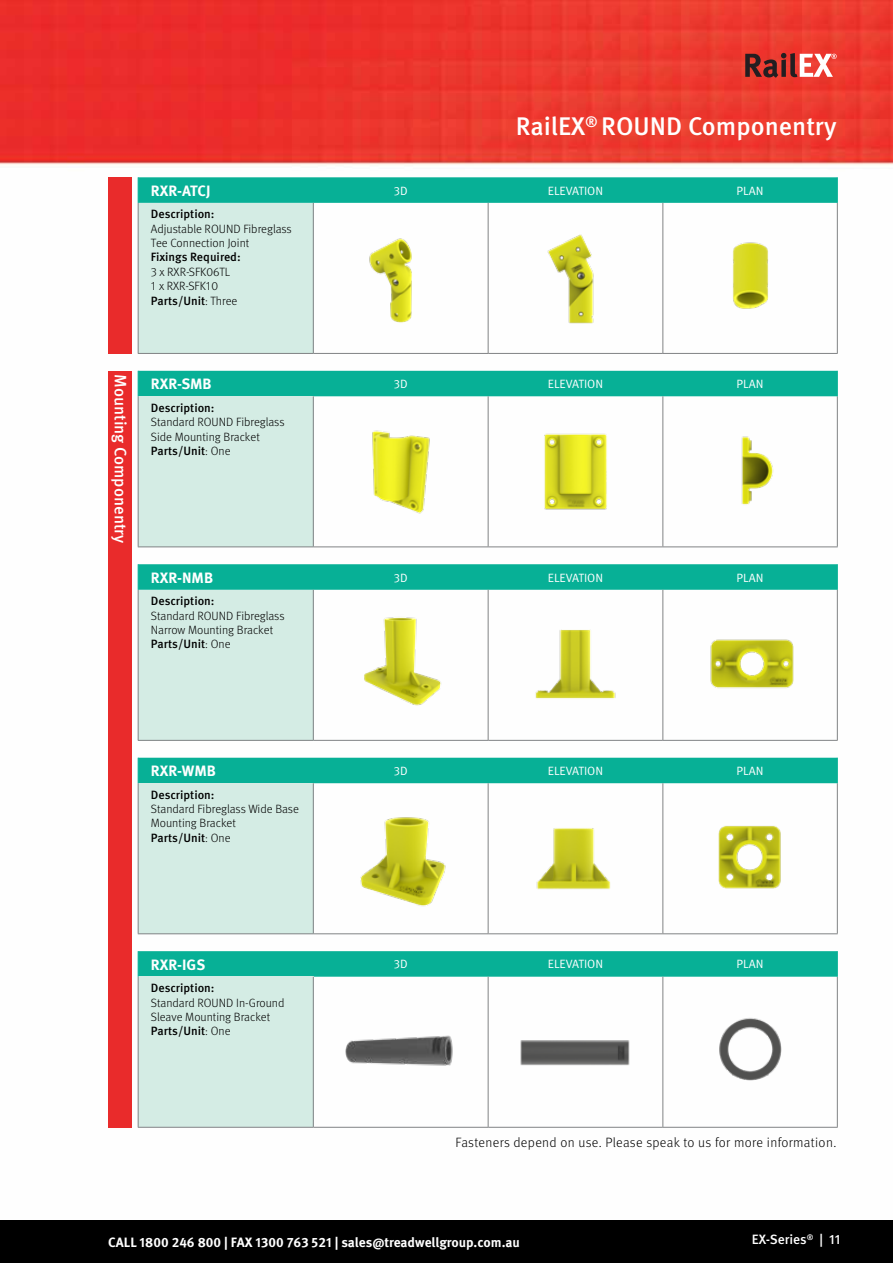
<style>
.page{position:relative;width:893px;height:1263px;background:#fff}
.page>*{position:absolute;margin:0;border:0;box-sizing:border-box;transform-origin:0 0}
.t1{font:500 25.5px "Meta Pro";color:#fff}
.t2{font:500 16.5px "Meta Pro";color:#fff}
.t3{font:700 15px "Meta Pro";color:#fff}
.t4{font:700 13.5px "Meta Pro";color:#fff}
.t5{font:300 13.5px "Meta Pro";letter-spacing:.025em;color:#000}
.t6{font:500 13.5px "Meta Pro";color:#fff}
.t7{font:300 12px/14.4px "Meta Pro";color:#000}
.t8{font:500 12px "Meta Pro";color:#000}
.t9{font:12px "Meta Pro Norm";color:#fff}
.s1{font-weight:500}
</style>
<div class="page">
<img style="left:0;top:0;width:893px;height:1128px">
<div style="left:0;top:1220px;width:893px;height:43px;background:#000"></div>
<svg style="left:745px;top:53px;width:92px;height:25px;background:#b85852"></svg>
<div style="left:138px;top:203px;width:175px;height:150px;background:#d4ece4"></div>
<hr style="left:488px;top:203px;width:1px;height:150px;background:#818385">
<hr style="left:662px;top:203px;width:1px;height:150px;background:#818385">
<hr style="left:837px;top:203px;width:1px;height:150px;background:#818385">
<hr style="left:314px;top:353px;width:174px;height:1px;background:#818385">
<hr style="left:488px;top:353px;width:175px;height:1px;background:#818385">
<hr style="left:663px;top:353px;width:175px;height:1px;background:#818385">
<hr style="left:138px;top:203px;width:1px;height:150px;background:#818385">
<hr style="left:313px;top:203px;width:1px;height:150px;background:#818385">
<hr style="left:138px;top:353px;width:176px;height:1px;background:#818385">
<svg style="left:138px;top:177px;width:700px;height:26px;background:#0bb197"></svg>
<img style="left:324px;top:221px;width:153px;height:115px">
<img style="left:515px;top:232px;width:121px;height:92px">
<img style="left:690px;top:233px;width:120px;height:90px">
<div style="left:138px;top:396px;width:175px;height:151px;background:#d4ece4"></div>
<hr style="left:488px;top:396px;width:1px;height:150px;background:#818385">
<hr style="left:662px;top:396px;width:1px;height:150px;background:#818385">
<hr style="left:837px;top:396px;width:1px;height:150px;background:#818385">
<hr style="left:314px;top:546px;width:174px;height:1px;background:#818385">
<hr style="left:488px;top:546px;width:175px;height:1px;background:#818385">
<hr style="left:663px;top:546px;width:175px;height:1px;background:#818385">
<hr style="left:138px;top:396px;width:1px;height:150px;background:#818385">
<hr style="left:313px;top:396px;width:1px;height:150px;background:#818385">
<hr style="left:138px;top:546px;width:176px;height:1px;background:#818385">
<div style="left:138px;top:371px;width:700px;height:25px;background:#07b096"></div>
<img style="left:316px;top:408px;width:169px;height:127px">
<img style="left:515px;top:426px;width:121px;height:91px">
<img style="left:691px;top:427px;width:118px;height:89px">
<div style="left:138px;top:590px;width:175px;height:150px;background:#d4ece4"></div>
<hr style="left:488px;top:590px;width:1px;height:150px;background:#818385">
<hr style="left:662px;top:590px;width:1px;height:150px;background:#818385">
<hr style="left:837px;top:590px;width:1px;height:150px;background:#818385">
<hr style="left:314px;top:740px;width:174px;height:1px;background:#818385">
<hr style="left:488px;top:740px;width:175px;height:1px;background:#818385">
<hr style="left:663px;top:740px;width:175px;height:1px;background:#818385">
<hr style="left:138px;top:590px;width:1px;height:150px;background:#818385">
<hr style="left:313px;top:590px;width:1px;height:150px;background:#818385">
<hr style="left:138px;top:740px;width:176px;height:1px;background:#818385">
<svg style="left:138px;top:564px;width:700px;height:26px;background:#0bb197"></svg>
<img style="left:324px;top:607px;width:153px;height:115px">
<img style="left:515px;top:619px;width:121px;height:92px">
<img style="left:690px;top:620px;width:120px;height:90px">
<div style="left:138px;top:783px;width:175px;height:151px;background:#d4ece4"></div>
<hr style="left:488px;top:783px;width:1px;height:150px;background:#818385">
<hr style="left:662px;top:783px;width:1px;height:150px;background:#818385">
<hr style="left:837px;top:783px;width:1px;height:150px;background:#818385">
<hr style="left:314px;top:933px;width:174px;height:1px;background:#818385">
<hr style="left:488px;top:933px;width:175px;height:1px;background:#818385">
<hr style="left:663px;top:933px;width:175px;height:1px;background:#818385">
<hr style="left:138px;top:783px;width:1px;height:150px;background:#818385">
<hr style="left:313px;top:783px;width:1px;height:150px;background:#818385">
<hr style="left:138px;top:933px;width:176px;height:1px;background:#818385">
<div style="left:138px;top:758px;width:700px;height:25px;background:#07b096"></div>
<img style="left:324px;top:801px;width:153px;height:115px">
<img style="left:515px;top:813px;width:121px;height:91px">
<img style="left:690px;top:813px;width:120px;height:90px">
<div style="left:138px;top:977px;width:175px;height:150px;background:#d4ece4"></div>
<hr style="left:488px;top:977px;width:1px;height:150px;background:#818385">
<hr style="left:662px;top:977px;width:1px;height:150px;background:#818385">
<hr style="left:837px;top:977px;width:1px;height:150px;background:#818385">
<hr style="left:314px;top:1127px;width:174px;height:1px;background:#818385">
<hr style="left:488px;top:1127px;width:175px;height:1px;background:#818385">
<hr style="left:663px;top:1127px;width:175px;height:1px;background:#818385">
<hr style="left:138px;top:977px;width:1px;height:150px;background:#818385">
<hr style="left:313px;top:977px;width:1px;height:150px;background:#818385">
<hr style="left:138px;top:1127px;width:176px;height:1px;background:#818385">
<svg style="left:138px;top:951px;width:700px;height:26px;background:#0cb198"></svg>
<img style="left:333px;top:1024px;width:135px;height:55px">
<img style="left:517px;top:1036px;width:117px;height:32px">
<img style="left:690px;top:1007px;width:120px;height:90px">
<div style="left:108px;top:371px;width:23px;height:756px;background:#e92b2b"></div>
<div style="left:108px;top:177px;width:23px;height:177px;background:#e92b2b"></div>
<h1 class="t1" style="left:516px;top:106px;width:323px">RailEX<sup>®</sup> ROUND Componentry</h1>
<p class="t3" style="left:151px;top:179px;width:61px">RXR-ATCJ</p>
<p class="t9" style="left:394px;top:181px;width:15px">3D</p>
<p class="t9" style="left:548px;top:181px;width:57px">ELEVATION</p>
<p class="t9" style="left:737px;top:181px;width:28px">PLAN</p>
<p class="t8" style="left:151px;top:205px;width:65px">Description:</p>
<p class="t7" style="left:151px;top:221px;width:142px">Adjustable ROUND Fibreglass<br>Tee Connection Joint</p>
<p class="t8" style="left:151px;top:248px;width:91px">Fixings Required:</p>
<p class="t7" style="left:151px;top:264px;width:88px">3 x RXR-SFK06TL<br>1 x RXR-SFK10<br><span class="s1">Parts/Unit</span>: Three</p>
<h2 class="t2" style="left:133px;top:374px;width:171px;rotate:90deg">Mounting Componentry</h2>
<p class="t3" style="left:151px;top:372px;width:62px">RXR-SMB</p>
<p class="t9" style="left:394px;top:375px;width:15px">3D</p>
<p class="t9" style="left:548px;top:375px;width:57px">ELEVATION</p>
<p class="t9" style="left:737px;top:375px;width:28px">PLAN</p>
<p class="t8" style="left:151px;top:398px;width:65px">Description:</p>
<p class="t7" style="left:151px;top:414px;width:135px">Standard ROUND Fibreglass<br>Side Mounting Bracket<br><span class="s1">Parts/Unit</span>: One</p>
<p class="t3" style="left:151px;top:566px;width:64px">RXR-NMB</p>
<p class="t9" style="left:394px;top:568px;width:15px">3D</p>
<p class="t9" style="left:548px;top:568px;width:57px">ELEVATION</p>
<p class="t9" style="left:737px;top:568px;width:28px">PLAN</p>
<p class="t8" style="left:151px;top:592px;width:65px">Description:</p>
<p class="t7" style="left:151px;top:608px;width:135px">Standard ROUND Fibreglass<br>Narrow Mounting Bracket<br><span class="s1">Parts/Unit</span>: One</p>
<p class="t3" style="left:151px;top:759px;width:67px">RXR-WMB</p>
<p class="t9" style="left:394px;top:762px;width:15px">3D</p>
<p class="t9" style="left:548px;top:762px;width:57px">ELEVATION</p>
<p class="t9" style="left:737px;top:762px;width:28px">PLAN</p>
<p class="t8" style="left:151px;top:785px;width:65px">Description:</p>
<p class="t7" style="left:151px;top:801px;width:149px">Standard Fibreglass Wide Base<br>Mounting Bracket<br><span class="s1">Parts/Unit</span>: One</p>
<p class="t3" style="left:151px;top:953px;width:56px">RXR-IGS</p>
<p class="t9" style="left:394px;top:955px;width:15px">3D</p>
<p class="t9" style="left:548px;top:955px;width:57px">ELEVATION</p>
<p class="t9" style="left:737px;top:955px;width:28px">PLAN</p>
<p class="t8" style="left:151px;top:979px;width:65px">Description:</p>
<p class="t7" style="left:151px;top:994px;width:135px">Standard ROUND In-Ground<br>Sleave Mounting Bracket<br><span class="s1">Parts/Unit</span>: One</p>
<p class="t5" style="left:455px;top:1132px;width:382px">Fasteners depend on use. Please speak to us for more information.</p>
<p class="t4" style="left:108px;top:1231px;width:413px">CALL 1800 246 800 | FAX 1300 763 521 | sales@treadwellgroup.com.au</p>
<p class="t6" style="left:752px;top:1229px;width:90px">EX-Series<sup>®</sup> | 11</p>
</div>
